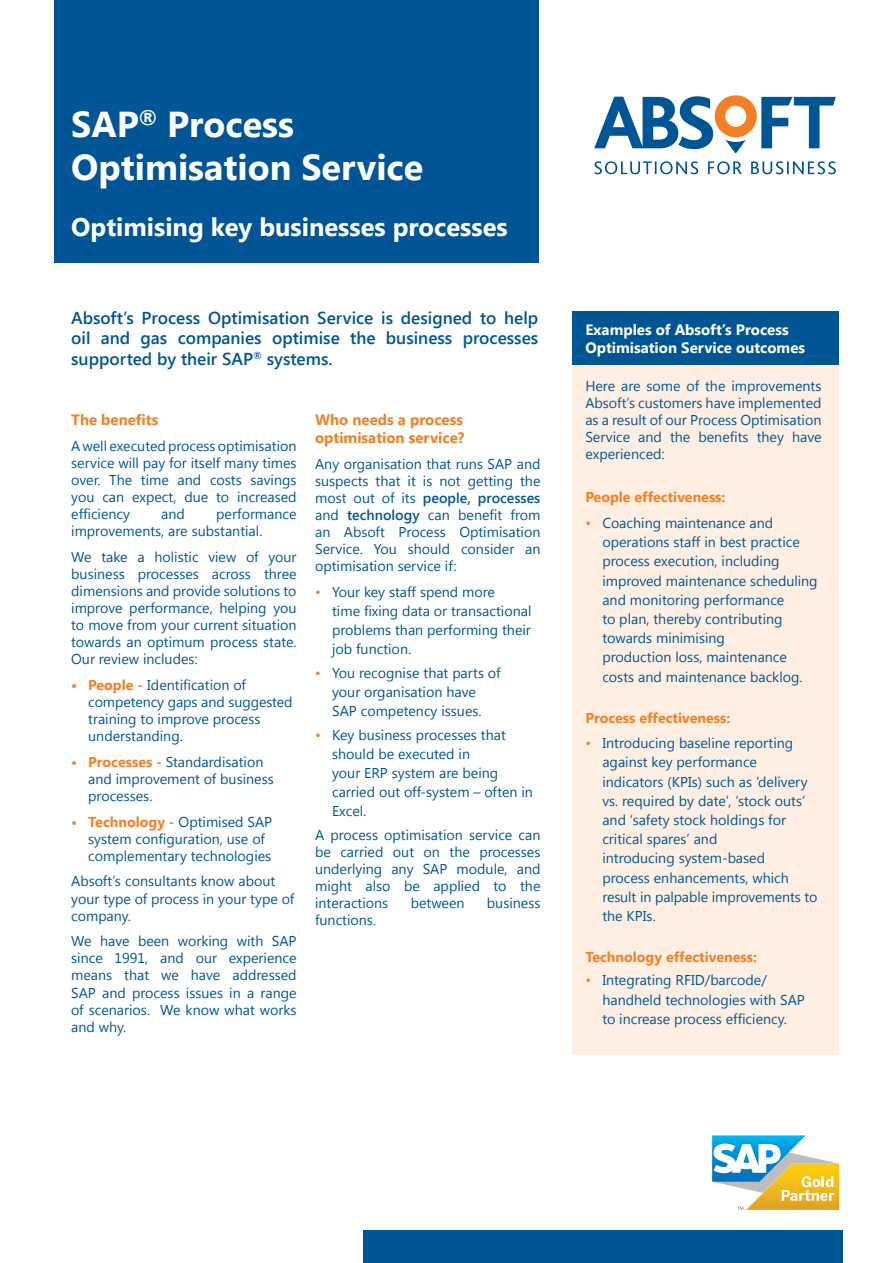
<style>
.page{position:relative;width:893px;height:1263px;background:#fff}
.page>*{position:absolute;margin:0;border:0;box-sizing:border-box;transform-origin:0 0}
.main_heading_Aug_13{font:700 36px/43.2px "Segoe UI";color:#fff}
.main_heading_Aug_13-2{font:700 25.5px "Segoe UI";color:#fff}
.body_text_Aug_13{font:600 17.25px/20.7px "Segoe UI";color:#005595;text-align:justify}
.t1{font:700 15px/18px "Segoe UI";color:#fff}
.orange_heading_Augus{font:700 15px/18px "Segoe UI";color:#f48026}
.body_text_Aug_13-2{font:14.25px/17.1px "Segoe UI";color:#005595;text-align:justify}
.bullet_text_august_2{font:14.25px/19.2px "Segoe UI";color:#005595}
.body_text_Aug_13-3{font:700 14.25px "Segoe UI";color:#f48026}
.bullet_text_august_2-2{font:700 14.25px "Segoe UI";color:#f48026}
.s1{font-weight:700;color:#f48026}
.s2{font-weight:600}
.s3{color:#f48026}
</style>
<div class="page">
<div style="left:54px;top:0;width:484px;height:262px;background:#005595"></div>
<div style="left:363px;top:1231px;width:479px;height:32px;background:#005595"></div>
<div style="left:572px;top:341px;width:267px;height:714px;background:#feefe2"></div>
<div style="left:572px;top:311px;width:267px;height:53px;background:#005595"></div>
<svg style="left:594px;top:161px;width:242px;height:13px"></svg>
<svg style="left:594px;top:95px;width:242px;height:58px"></svg>
<svg style="left:712px;top:1135px;width:127px;height:75px"></svg>
<p class="main_heading_Aug_13" style="left:71px;top:100px;width:354px">SAP<sup>®</sup> Process<br>Optimisation Service</p>
<p class="main_heading_Aug_13-2" style="left:71px;top:208px;width:438px">Optimising key businesses processes</p>
<p class="body_text_Aug_13" style="left:71px;top:306px;width:469px">Absoft’s Process Optimisation Service is designed to help oil and gas companies optimise the business processes supported by their SAP<sup>®</sup> systems.</p>
<p class="orange_heading_Augus" style="left:71px;top:410px;width:89px">The benefits</p>
<p class="body_text_Aug_13-2" style="left:71px;top:436px;width:227px">A well executed process optimisation service will pay for itself many times over. The time and costs savings you can expect, due to increased efficiency</p>
<p class="body_text_Aug_13-2" style="left:71px;top:505px;width:227px;text-indent:145px">performance improvements, are substantial.</p>
<p class="body_text_Aug_13-2" style="left:71px;top:547px;width:227px">We take a holistic view of your business processes across three dimensions and provide solutions to improve performance, helping you to move from your current situation towards an optimum process state.<br>Our review includes:</p>
<p class="body_text_Aug_13-2" style="left:88px;top:676px;width:206px;text-align:left;text-indent:-17px"><span class="s1">• People -</span> Identification of competency gaps and suggested training to improve process understanding.</p>
<p class="body_text_Aug_13-2" style="left:88px;top:752px;width:187px;text-align:left;text-indent:-17px"><span class="s1">• Processes -</span> Standardisation and improvement of business processes.</p>
<p class="body_text_Aug_13-2" style="left:88px;top:812px;width:186px;text-align:left;text-indent:-17px"><span class="s1">• Technology -</span> Optimised SAP system configuration, use of complementary technologies</p>
<p class="body_text_Aug_13-2" style="left:71px;top:872px;width:225px;text-align:left">Absoft’s consultants know about your type of process in your type of company.</p>
<p class="body_text_Aug_13-2" style="left:71px;top:932px;width:227px">We have been working with SAP since 1991, and our experience means that we have addressed SAP and process issues in a range of scenarios. We know what works and why.</p>
<p class="body_text_Aug_13-2" style="left:161px;top:505px;width:25px">and</p>
<p class="orange_heading_Augus" style="left:315px;top:410px;width:151px">Who needs a process optimisation service?</p>
<p class="body_text_Aug_13-2" style="left:315px;top:454px;width:227px">Any organisation that runs SAP and suspects that it is not getting the most out of its <span class="s2">people, processes </span>and <span class="s2">technology</span> can benefit from an Absoft Process Optimisation Service. You should consider an optimisation service if:</p>
<p class="bullet_text_august_2" style="left:332px;top:581px;width:201px;text-indent:-17px"><span class="s3">•</span> Your key staff spend more<br>time fixing data or transactional problems than performing their job function.</p>
<p class="bullet_text_august_2" style="left:315px;top:662px;width:187px;text-align:center"><span class="s3">•</span> You recognise that parts of your organisation have<br>SAP competency issues.</p>
<p class="bullet_text_august_2" style="left:332px;top:724px;width:202px;text-indent:-17px"><span class="s3">•</span> Key business processes that should be executed in<br>your ERP system are being carried out off-system – often in<br>Excel.</p>
<p class="body_text_Aug_13-2" style="left:315px;top:826px;width:227px">A process optimisation service can be carried out on the processes underlying any SAP module, and might also be applied to the interactions</p>
<p class="body_text_Aug_13-2" style="left:411px;top:894px;width:55px">between</p>
<p class="body_text_Aug_13-2" style="left:487px;top:894px;width:55px">business</p>
<p class="body_text_Aug_13-2" style="left:315px;top:911px;width:63px">functions.</p>
<p class="t1" style="left:585px;top:320px;width:221px">Examples of Absoft’s Process<br>Optimisation Service outcomes</p>
<p class="body_text_Aug_13-2" style="left:585px;top:377px;width:238px">Here are some of the improvements Absoft’s customers have implemented as a result of our Process Optimisation Service and the benefits they have experienced:</p>
<p class="body_text_Aug_13-3" style="left:585px;top:487px;width:142px">People effectiveness:</p>
<p class="bullet_text_august_2" style="left:602px;top:513px;width:217px;text-indent:-17px"><span class="s3">•</span> Coaching maintenance and operations staff in best practice process execution, including improved maintenance scheduling and monitoring performance<br>to plan, thereby contributing towards minimising<br>production loss, maintenance costs and maintenance backlog.</p>
<p class="body_text_Aug_13-3" style="left:585px;top:707px;width:146px">Process effectiveness:</p>
<p class="bullet_text_august_2" style="left:602px;top:733px;width:217px;text-indent:-17px"><span class="s3">•</span> Introducing baseline reporting against key performance indicators (KPIs) such as ‘delivery vs. required by date’, ‘stock outs’ and ‘safety stock holdings for critical spares’ and<br>introducing system-based<br>process enhancements, which result in palpable improvements to the KPIs.</p>
<p class="bullet_text_august_2-2" style="left:585px;top:947px;width:173px">Technology effectiveness:</p>
<p class="bullet_text_august_2" style="left:602px;top:970px;width:204px;text-indent:-17px"><span class="s3">•</span> Integrating RFID/barcode/ handheld technologies with SAP to increase process efficiency.</p>
</div>
